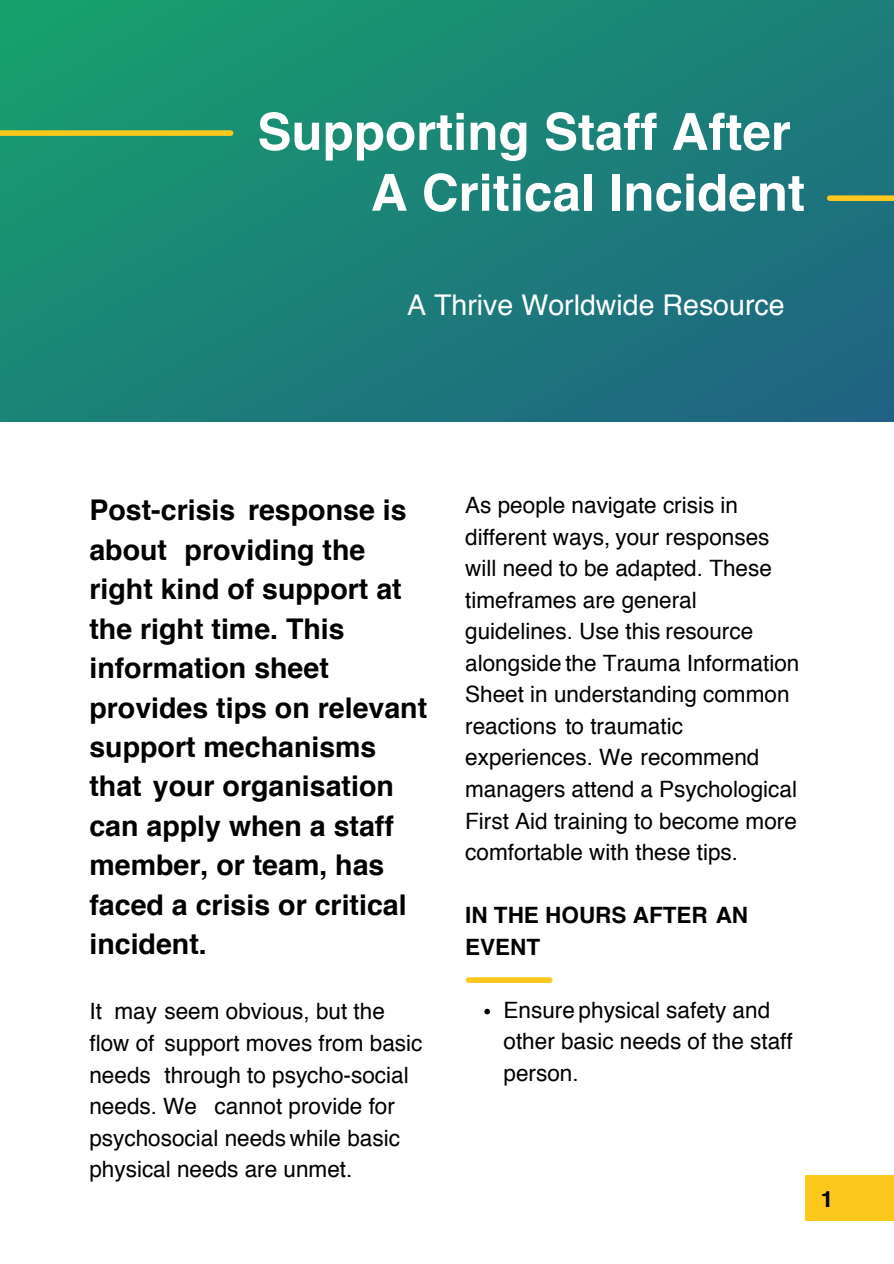
<style>
.page{position:relative;width:894px;height:1264px;background:#fff}
.page>*{position:absolute;margin:0;border:0;box-sizing:border-box;transform-origin:0 0}
.t1{font:700 51px "Helvetica";color:#fff}
.t2{font:700 28.5px/39.5px "Helvetica";color:#000}
.t3{font:28.5px "Helvetica";color:#fff}
.t4{font:22.5px/31.5px "Helvetica";color:#000}
.t5{font:700 22.5px/31.5px "Helvetica";color:#000}
</style>
<div class="page">
<svg style="left:0;top:0;width:893px;height:422px;background:#1b8177"></svg>
<svg style="left:484px;top:1008px;width:6px;height:6px"></svg>
<div style="left:0;top:130px;width:230px;height:6px;background:#fcc81d"></div>
<div style="left:804px;top:1175px;width:89px;height:45px;background:#fcc81d"></div>
<div style="left:829px;top:195px;width:64px;height:6px;background:#fcc81d"></div>
<div style="left:468px;top:977px;width:81px;height:5px;background:#fcc81d"></div>
<p class="t1" style="left:257px;top:111px;width:534px">Supporting Staff After</p>
<p class="t1" style="left:370px;top:171px;width:435px">A Critical Incident</p>
<p class="t3" style="left:407px;top:293px;width:379px">A Thrive Worldwide Resource</p>
<p class="t2" style="left:89px;top:493px;width:339px">Post-crisis response is about providing the right kind of support at the right time. This information sheet provides tips on relevant support mechanisms that your organisation can apply when a staff member, or team, has faced a crisis or critical incident.</p>
<p class="t4" style="left:465px;top:491px;width:335px">As people navigate crisis in different ways, your responses will need to be adapted. These timeframes are general guidelines. Use this resource alongside the Trauma Information<br>Sheet in understanding common reactions to traumatic experiences. We recommend managers attend a Psychological<br>First Aid training to become more comfortable with these tips.</p>
<p class="t5" style="left:465px;top:901px;width:284px">IN THE HOURS AFTER AN<br>EVENT</p>
<p class="t4" style="left:89px;top:997px;width:334px">It may seem obvious, but the flow of support moves from basic needs through to psycho-social needs. We cannot provide for psychosocial needs while basic physical needs are unmet.</p>
<p class="t4" style="left:503px;top:995px;width:290px">Ensure physical safety and other basic needs of the staff person.</p>
<p class="t5" style="left:820px;top:1185px;width:14px">1</p>
</div>
